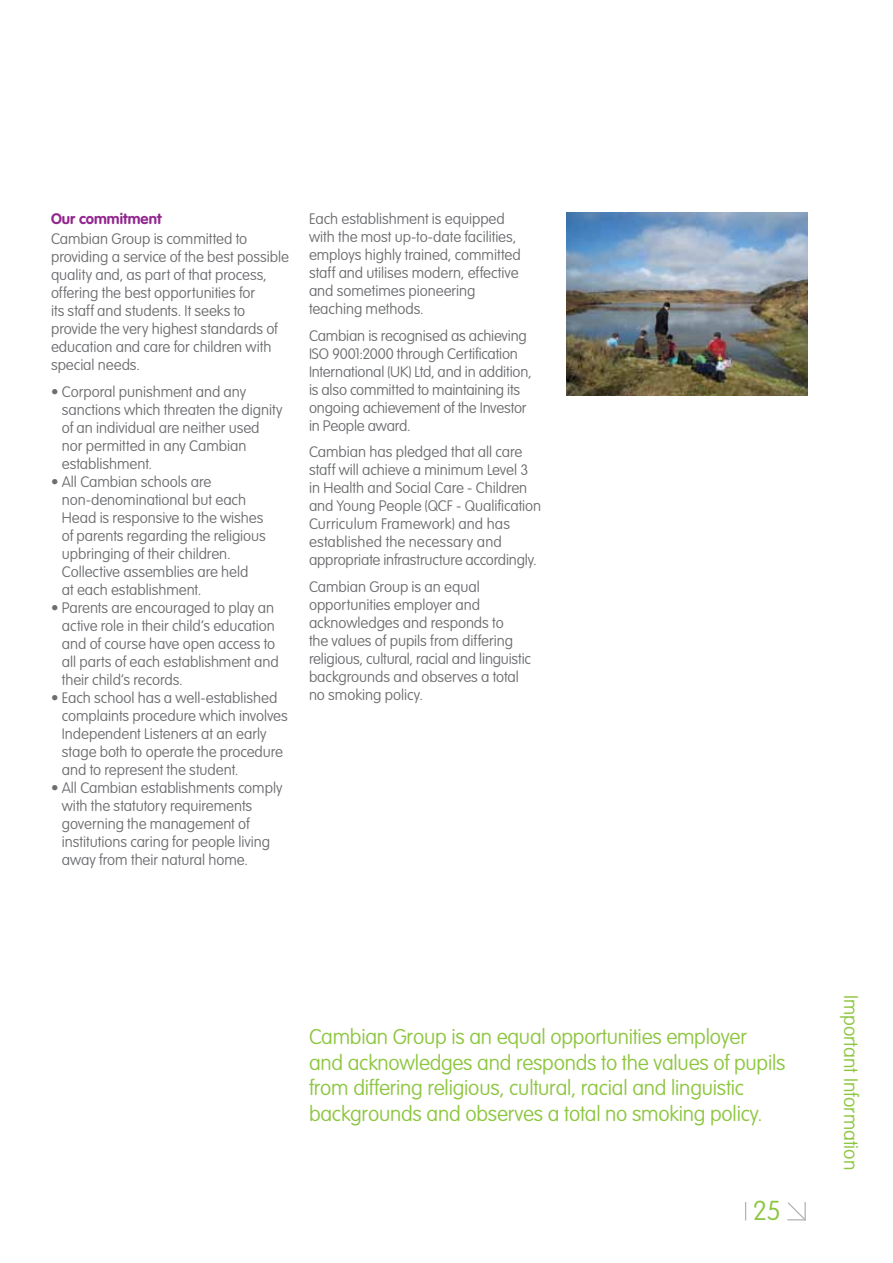
<style>
.page{position:relative;width:893px;height:1263px;background:#fff}
.page>*{position:absolute;margin:0;border:0;box-sizing:border-box;transform-origin:0 0}
.t1{font:100 27px "VAG Rounded Std";color:#8dc63f}
.t2{font:100 21px/25.5px "VAG Rounded Std";letter-spacing:-.01em;color:#8dc63f}
.t3{font:100 19.5px "VAG Rounded Std";color:#8dc63f}
.t4{font:100 15px/18px "VAG Rounded Std";letter-spacing:-.005em;color:#6d6e71}
.t5{font:700 15px "VAG Rounded Std";letter-spacing:.005em;color:#92278f}
</style>
<div class="page">
<svg style="left:745px;top:1202px;width:1px;height:18px"></svg>
<svg style="left:787px;top:1202px;width:19px;height:19px"></svg>
<img style="left:567px;top:213px;width:241px;height:182px">
<p class="t5" style="left:51px;top:210px;width:112px">Our commitment</p>
<p class="t4" style="left:51px;top:231px;width:239px">Cambian Group is committed to providing a service of the best possible quality and, as part of that process, offering the best opportunities for<br>its staff and students. It seeks to provide the very highest standards of education and care for children with special needs.</p>
<p class="t4" style="left:62px;top:383px;width:222px;text-indent:-11px">• Corporal punishment and any sanctions which threaten the dignity of an individual are neither used nor permitted in any Cambian establishment.</p>
<p class="t4" style="left:62px;top:473px;width:206px;text-indent:-11px">• All Cambian schools are non-denominational but each<br>Head is responsive to the wishes of parents regarding the religious upbringing of their children.<br>Collective assemblies are held<br>at each establishment.</p>
<p class="t4" style="left:62px;top:599px;width:218px;text-indent:-11px">• Parents are encouraged to play an active role in their child’s education and of course have open access to all parts of each establishment and their child’s records.</p>
<p class="t4" style="left:62px;top:689px;width:227px;text-indent:-11px">• Each school has a well-established complaints procedure which involves Independent Listeners at an early stage both to operate the procedure and to represent the student.</p>
<p class="t4" style="left:62px;top:779px;width:222px;text-indent:-11px">• All Cambian establishments comply with the statutory requirements governing the management of institutions caring for people living away from their natural home.</p>
<p class="t4" style="left:309px;top:210px;width:213px">Each establishment is equipped with the most up-to-date facilities, employs highly trained, committed staff and utilises modern, effective and sometimes pioneering teaching methods.</p>
<p class="t4" style="left:309px;top:327px;width:224px">Cambian is recognised as achieving ISO 9001:2000 through Certification International (UK) Ltd, and in addition, is also committed to maintaining its ongoing achievement of the Investor in People award.</p>
<p class="t4" style="left:309px;top:443px;width:234px">Cambian has pledged that all care staff will achieve a minimum Level 3 in Health and Social Care - Children and Young People (QCF - Qualification Curriculum Framework) and has established the necessary and appropriate infrastructure accordingly.</p>
<p class="t4" style="left:309px;top:578px;width:224px">Cambian Group is an equal opportunities employer and acknowledges and responds to<br>the values of pupils from differing religious, cultural, racial and linguistic backgrounds and observes a total no smoking policy.</p>
<h2 class="t2" style="left:309px;top:1025px;width:478px">Cambian Group is an equal opportunities employer and acknowledges and responds to the values of pupils from differing religious, cultural, racial and linguistic backgrounds and observes a total no smoking policy.</h2>
<h1 class="t1" style="left:753px;top:1195px;width:30px">25</h1>
<h3 class="t3" style="left:862px;top:995px;width:177px;rotate:90deg">Important Information</h3>
</div>
